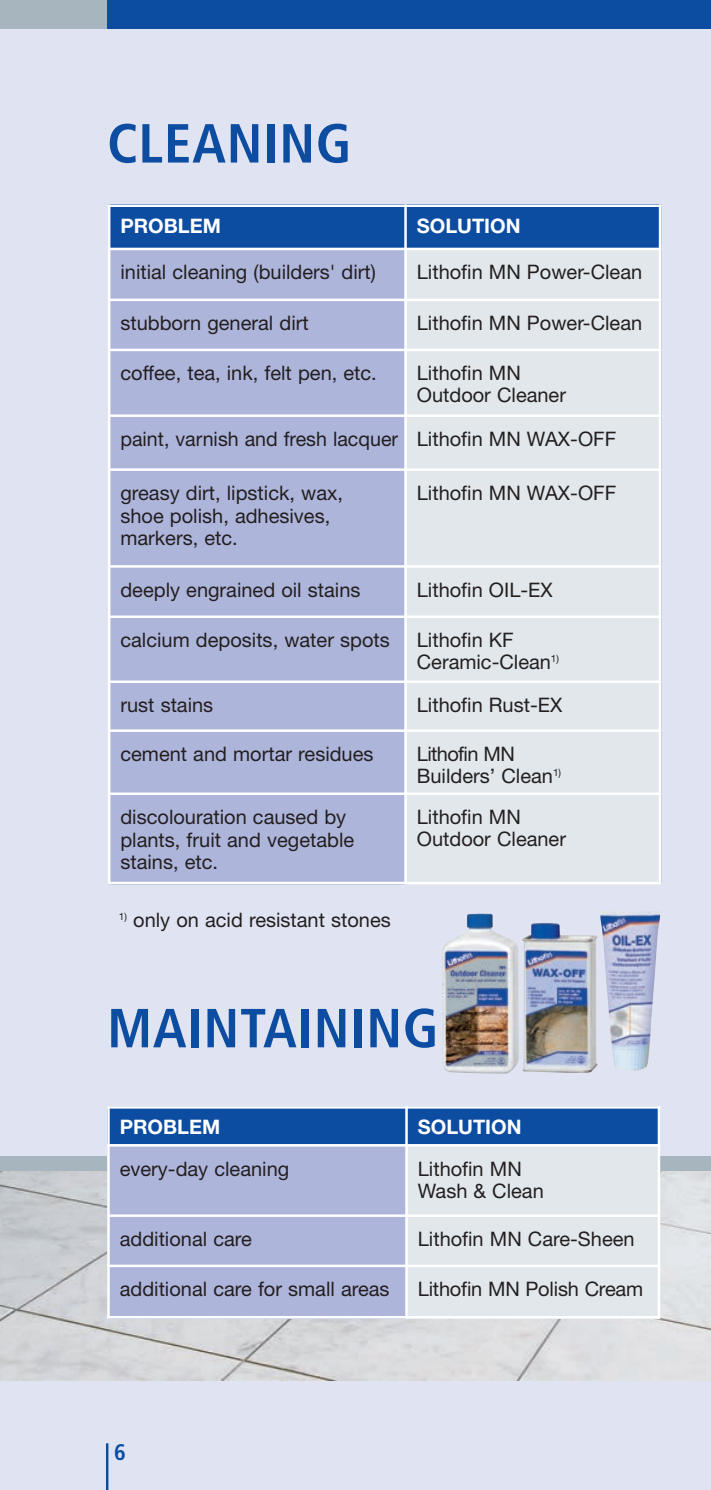
<style>
.page{position:relative;width:711px;height:1490px;background:#fff}
.page>*{position:absolute;margin:0;border:0;box-sizing:border-box;transform-origin:0 0}
.t1{font:700 condensed 55px "Frutiger";letter-spacing:.015em;color:#0d4da1}
.t2{font:700 condensed 22.5px "Frutiger";color:#0d4da1}
.t3{font:20px/22.5px "Helvetica Neue";color:#231f20}
.t4{font:700 20px "Helvetica Neue";color:#fff}
</style>
<div class="page">
<div style="left:0;top:0;width:709px;height:1490px;background:#e0e4f2"></div>
<hr style="left:709px;top:0;width:1px;height:1490px;background:#e0e4f2">
<hr style="left:106px;top:1443px;width:2px;height:47px;background:#0d4da1">
<div style="left:107px;top:0;width:603px;height:29px;background:#0d4da1"></div>
<div style="left:0;top:0;width:107px;height:29px;background:#a7b6be"></div>
<img style="left:0;top:1170px;width:710px;height:210px">
<div style="left:0;top:1156px;width:710px;height:14px;background:#a7b6be"></div>
<div style="left:107px;top:1106px;width:299px;height:39px;background:#0d4da1"></div>
<div style="left:406px;top:1106px;width:254px;height:39px;background:#0d4da1"></div>
<div style="left:107px;top:1145px;width:299px;height:71px;background:#aeb5db"></div>
<div style="left:406px;top:1145px;width:254px;height:71px;background:#e1e7ea"></div>
<div style="left:107px;top:1216px;width:299px;height:50px;background:#aeb5db"></div>
<div style="left:406px;top:1216px;width:254px;height:50px;background:#e1e7ea"></div>
<div style="left:107px;top:1266px;width:299px;height:52px;background:#aeb5db"></div>
<div style="left:406px;top:1266px;width:254px;height:52px;background:#e1e7ea"></div>
<hr style="left:107px;top:1106px;width:3px;height:212px;background:#fff">
<hr style="left:405px;top:1106px;width:2px;height:212px;background:#fff">
<hr style="left:657px;top:1106px;width:3px;height:212px;background:#fff">
<hr style="left:107px;top:1106px;width:553px;height:2px;background:#fff">
<hr style="left:107px;top:1144px;width:553px;height:2px;background:#fff">
<hr style="left:107px;top:1214px;width:553px;height:3px;background:#fff">
<hr style="left:107px;top:1264px;width:553px;height:3px;background:#fff">
<hr style="left:107px;top:1316px;width:553px;height:2px;background:#fff">
<img style="left:600px;top:911px;width:60px;height:160px">
<img style="left:442px;top:913px;width:76px;height:161px">
<img style="left:522px;top:923px;width:75px;height:150px">
<div style="left:108px;top:204px;width:297px;height:45px;background:#0d4da1"></div>
<div style="left:405px;top:204px;width:256px;height:45px;background:#0d4da1"></div>
<div style="left:108px;top:249px;width:297px;height:51px;background:#aeb5db"></div>
<div style="left:405px;top:249px;width:256px;height:51px;background:#e1e7ea"></div>
<div style="left:108px;top:300px;width:297px;height:50px;background:#aeb5db"></div>
<div style="left:405px;top:300px;width:256px;height:50px;background:#e1e7ea"></div>
<div style="left:108px;top:350px;width:297px;height:66px;background:#aeb5db"></div>
<div style="left:405px;top:350px;width:256px;height:66px;background:#e1e7ea"></div>
<div style="left:108px;top:416px;width:297px;height:54px;background:#aeb5db"></div>
<div style="left:405px;top:416px;width:256px;height:54px;background:#e1e7ea"></div>
<div style="left:108px;top:470px;width:297px;height:96px;background:#aeb5db"></div>
<div style="left:405px;top:470px;width:256px;height:96px;background:#e1e7ea"></div>
<div style="left:108px;top:566px;width:297px;height:51px;background:#aeb5db"></div>
<div style="left:405px;top:566px;width:256px;height:51px;background:#e1e7ea"></div>
<div style="left:108px;top:617px;width:297px;height:65px;background:#aeb5db"></div>
<div style="left:405px;top:617px;width:256px;height:65px;background:#e1e7ea"></div>
<div style="left:108px;top:682px;width:297px;height:49px;background:#aeb5db"></div>
<div style="left:405px;top:682px;width:256px;height:49px;background:#e1e7ea"></div>
<div style="left:108px;top:731px;width:297px;height:63px;background:#aeb5db"></div>
<div style="left:405px;top:731px;width:256px;height:63px;background:#e1e7ea"></div>
<div style="left:108px;top:794px;width:297px;height:90px;background:#aeb5db"></div>
<div style="left:405px;top:794px;width:256px;height:90px;background:#e1e7ea"></div>
<hr style="left:108px;top:204px;width:2px;height:680px;background:#fff">
<hr style="left:404px;top:204px;width:2px;height:680px;background:#fff">
<hr style="left:658px;top:204px;width:3px;height:680px;background:#fff">
<hr style="left:108px;top:204px;width:553px;height:3px;background:#fff">
<hr style="left:108px;top:248px;width:553px;height:2px;background:#fff">
<hr style="left:108px;top:299px;width:553px;height:2px;background:#fff">
<hr style="left:108px;top:349px;width:553px;height:2px;background:#fff">
<hr style="left:108px;top:414px;width:553px;height:3px;background:#fff">
<hr style="left:108px;top:468px;width:553px;height:3px;background:#fff">
<hr style="left:108px;top:565px;width:553px;height:3px;background:#fff">
<hr style="left:108px;top:615px;width:553px;height:3px;background:#fff">
<hr style="left:108px;top:680px;width:553px;height:3px;background:#fff">
<hr style="left:108px;top:729px;width:553px;height:3px;background:#fff">
<hr style="left:108px;top:792px;width:553px;height:3px;background:#fff">
<hr style="left:108px;top:882px;width:553px;height:2px;background:#fff">
<h1 class="t1" style="left:107px;top:121px;width:246px">CLEANING</h1>
<p class="t4" style="left:120px;top:218px;width:102px">PROBLEM</p>
<p class="t4" style="left:416px;top:218px;width:105px">SOLUTION</p>
<p class="t3" style="left:120px;top:263px;width:257px">initial cleaning (builders' dirt)</p>
<p class="t3" style="left:416px;top:263px;width:227px">Lithofin MN Power-Clean</p>
<p class="t3" style="left:120px;top:314px;width:190px">stubborn general dirt</p>
<p class="t3" style="left:416px;top:314px;width:227px">Lithofin MN Power-Clean</p>
<p class="t3" style="left:120px;top:364px;width:258px">coffee, tea, ink, felt pen, etc.</p>
<p class="t3" style="left:416px;top:364px;width:151px;line-height:21.8px">Lithofin MN<br>Outdoor Cleaner</p>
<p class="t3" style="left:120px;top:430px;width:497px">paint, varnish and fresh lacquer Lithofin MN WAX-OFF</p>
<p class="t3" style="left:120px;top:484px;width:224px">greasy dirt, lipstick, wax, shoe polish, adhesives, markers, etc.</p>
<p class="t3" style="left:416px;top:484px;width:201px">Lithofin MN WAX-OFF</p>
<p class="t3" style="left:120px;top:580px;width:241px">deeply engrained oil stains</p>
<p class="t3" style="left:416px;top:580px;width:137px">Lithofin OIL-EX</p>
<p class="t3" style="left:120px;top:631px;width:271px">calcium deposits, water spots</p>
<p class="t3" style="left:416px;top:631px;width:144px;line-height:21.8px">Lithofin KF<br>Ceramic-Clean<sup>1)</sup></p>
<p class="t3" style="left:120px;top:696px;width:94px">rust stains</p>
<p class="t3" style="left:416px;top:696px;width:147px">Lithofin Rust-EX</p>
<p class="t3" style="left:120px;top:745px;width:254px">cement and mortar residues</p>
<p class="t3" style="left:416px;top:745px;width:146px;line-height:21.8px">Lithofin MN<br>Builders’ Clean<sup>1)</sup></p>
<p class="t3" style="left:120px;top:808px;width:235px">discolouration caused by plants, fruit and vegetable stains, etc.</p>
<p class="t3" style="left:416px;top:808px;width:151px;line-height:21.8px">Lithofin MN<br>Outdoor Cleaner</p>
<p class="t3" style="left:119px;top:910px;width:273px"><sup>1)</sup> only on acid resistant stones</p>
<h1 class="t1" style="left:107px;top:1006px;width:332px">MAINTAINING</h1>
<p class="t4" style="left:120px;top:1120px;width:102px">PROBLEM</p>
<p class="t4" style="left:417px;top:1120px;width:105px">SOLUTION</p>
<p class="t3" style="left:120px;top:1159px;width:171px">every-day cleaning</p>
<p class="t3" style="left:417px;top:1159px;width:127px">Lithofin MN<br>Wash &amp; Clean</p>
<p class="t3" style="left:120px;top:1230px;width:134px">additional care</p>
<p class="t3" style="left:417px;top:1230px;width:218px">Lithofin MN Care-Sheen</p>
<p class="t3" style="left:120px;top:1280px;width:271px">additional care for small areas</p>
<p class="t3" style="left:417px;top:1280px;width:227px">Lithofin MN Polish Cream</p>
<p class="t2" style="left:114px;top:1443px;width:13px">6</p>
</div>
